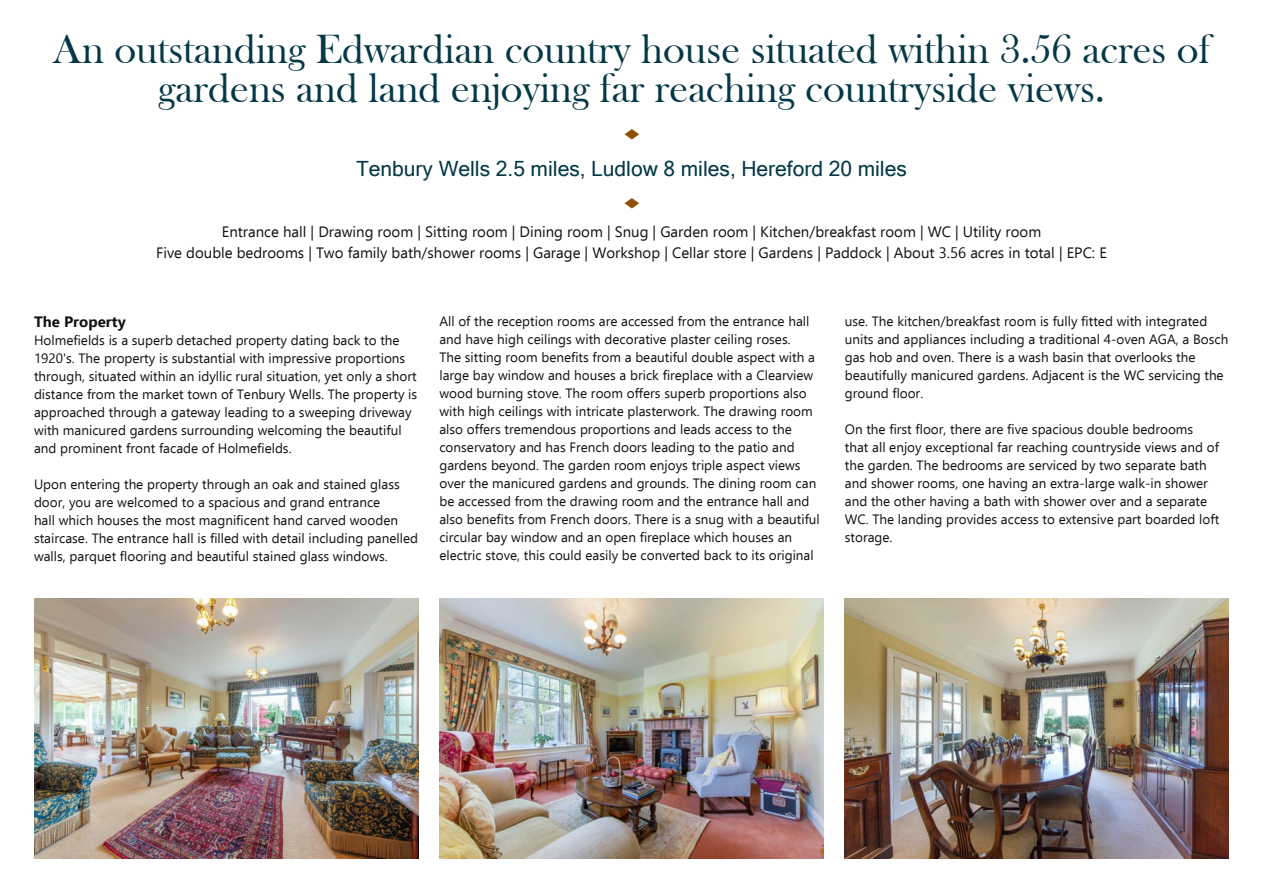
<style>
.page{position:relative;width:1263px;height:893px;background:#fff}
.page>*{position:absolute;margin:0;border:0;box-sizing:border-box;transform-origin:0 0}
.t1{font:42px/39px "Bask Old Face";color:#043847;text-align:center}
.t2{font:21px "Microsoft Sans Serif";color:#043847}
.t3{font:15px/21px "Ebrima";color:#121212;text-align:center}
.t4{font:700 15px "Ebrima";color:#121212}
.t5{font:13.5px/18px "Ebrima";color:#121212}
</style>
<div class="page">
<img style="left:34px;top:598px;width:384px;height:261px">
<img style="left:439px;top:598px;width:384px;height:261px">
<img style="left:845px;top:598px;width:384px;height:261px">
<h1 class="t1" style="left:53px;top:30px;width:1159px">An outstanding Edwardian country house situated within 3.56 acres of gardens and land enjoying far reaching countryside views.</h1>
<h2 class="t2" style="left:356px;top:155px;width:552px">Tenbury Wells 2.5 miles, Ludlow 8 miles, Hereford 20 miles</h2>
<p class="t3" style="left:156px;top:221px;width:952px">Entrance hall | Drawing room | Sitting room | Dining room | Snug | Garden room | Kitchen/breakfast room | WC | Utility room<br>Five double bedrooms | Two family bath/shower rooms | Garage | Workshop | Cellar store | Gardens | Paddock | About 3.56 acres in total | EPC: E</p>
<p class="t4" style="left:34px;top:311px;width:93px">The Property</p>
<p class="t5" style="left:34px;top:331px;width:385px">Holmefields is a superb detached property dating back to the 1920's. The property is substantial with impressive proportions through, situated within an idyllic rural situation, yet only a short distance from the market town of Tenbury Wells. The property is approached through a gateway leading to a sweeping driveway with manicured gardens surrounding welcoming the beautiful and prominent front facade of Holmefields.</p>
<p class="t5" style="left:34px;top:475px;width:386px">Upon entering the property through an oak and stained glass door, you are welcomed to a spacious and grand entrance<br>hall which houses the most magnificent hand carved wooden staircase. The entrance hall is filled with detail including panelled walls, parquet flooring and beautiful stained glass windows.</p>
<p class="t5" style="left:439px;top:312px;width:382px">All of the reception rooms are accessed from the entrance hall and have high ceilings with decorative plaster ceiling roses.<br>The sitting room benefits from a beautiful double aspect with a large bay window and houses a brick fireplace with a Clearview wood burning stove. The room offers superb proportions also with high ceilings with intricate plasterwork. The drawing room also offers tremendous proportions and leads access to the conservatory and has French doors leading to the patio and gardens beyond. The garden room enjoys triple aspect views over the manicured gardens and grounds. The dining room can be accessed from the drawing room and the entrance hall and also benefits from French doors. There is a snug with a beautiful circular bay window and an open fireplace which houses an electric stove, this could easily be converted back to its original</p>
<p class="t5" style="left:845px;top:312px;width:385px">use. The kitchen/breakfast room is fully fitted with integrated units and appliances including a traditional 4-oven AGA, a Bosch gas hob and oven. There is a wash basin that overlooks the beautifully manicured gardens. Adjacent is the WC servicing the ground floor.</p>
<p class="t5" style="left:845px;top:420px;width:376px">On the first floor, there are five spacious double bedrooms that all enjoy exceptional far reaching countryside views and of the garden. The bedrooms are serviced by two separate bath and shower rooms, one having an extra-large walk-in shower and the other having a bath with shower over and a separate WC. The landing provides access to extensive part boarded loft storage.</p>
</div>
